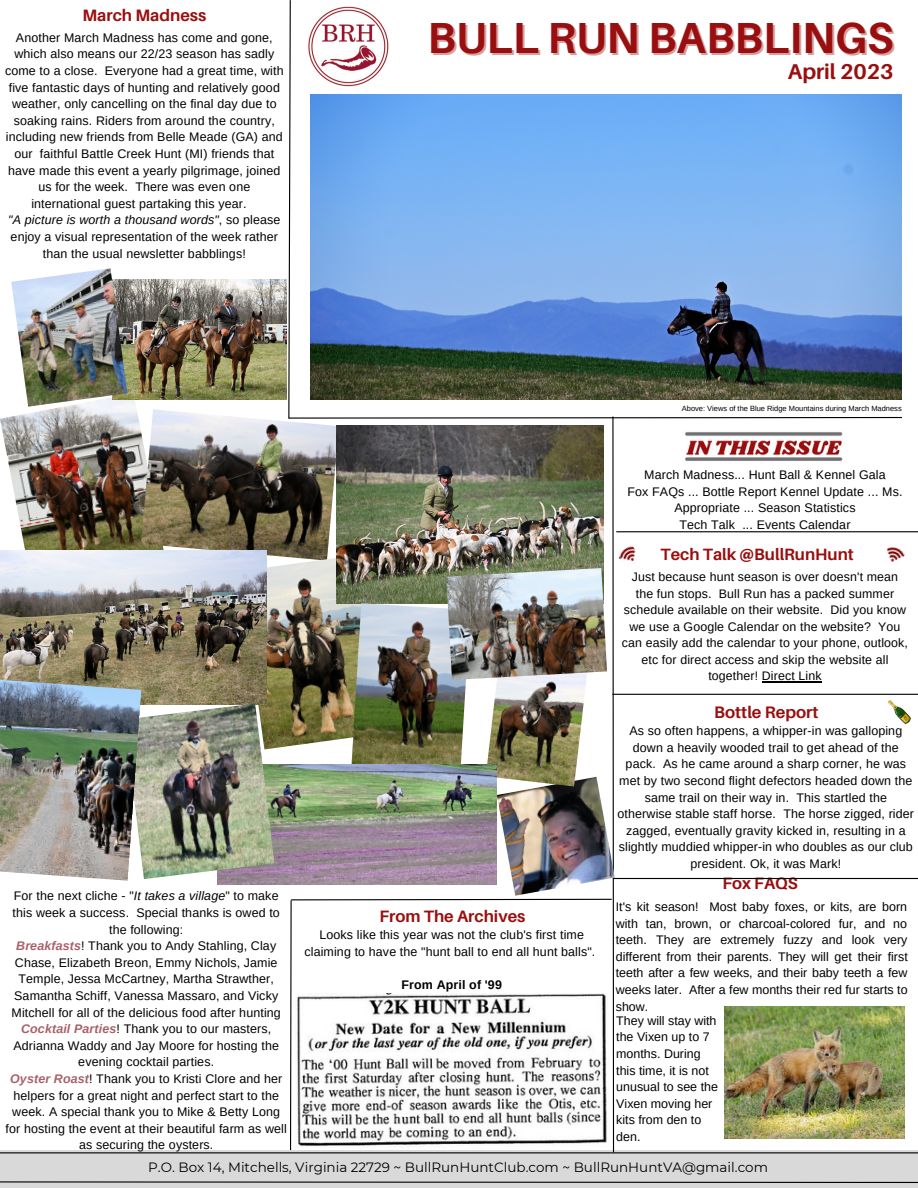
<style>
.page{position:relative;width:918px;height:1188px;background:#fff}
.page>*{position:absolute;margin:0;border:0;box-sizing:border-box;transform-origin:0 0}
.t1{font:700 43.5px "Aileron";color:#990f0f}
.t2{font:700 21.45px "Aileron";color:#990f0f}
.t3{font:700 16.65px "Aileron";color:#990f0f}
.t4{font:700 16.5px "Aileron";color:#990f0f}
.t5{font:700 16.35px "Aileron";color:#990f0f}
.t6{font:13.5px "Montserrat";color:#000}
.t7{font:12.45px/16.6px "Arimo";letter-spacing:.01em;color:#000;text-align:center}
.t8{font:italic 12.45px "Arimo";letter-spacing:.01em;color:#000}
.t9{font:700 12.45px "Arimo";letter-spacing:.01em;color:#000}
.t10{font:12.3px/16.5px "Arimo";letter-spacing:.01em;color:#000;text-align:center}
.t11{font:7.5px "Arimo";color:#000}
.s1{font-style:normal}
.s2{font-style:italic}
.s3{font-weight:700;font-style:italic;color:#a86168}
</style>
<div class="page">
<div style="left:0;top:1150px;width:918px;height:38px;background:#d9d9d9"></div>
<svg style="left:0;top:1181px;width:918px;height:2px;background:#5d5d5d"></svg>
<hr style="left:0;top:1152px;width:918px;height:1px;background:#000">
<hr style="left:616px;top:531px;width:302px;height:1px;background:#000">
<img style="left:903px;top:709px;width:8px;height:14px">
<hr style="left:612px;top:694px;width:306px;height:1px;background:#000">
<img style="left:0;top:400px;width:141px;height:150px">
<img style="left:127px;top:279px;width:159px;height:121px">
<img style="left:11px;top:268px;width:116px;height:139px">
<img style="left:141px;top:409px;width:147px;height:146px">
<img style="left:267px;top:555px;width:21px;height:193px">
<img style="left:0;top:550px;width:267px;height:154px">
<img style="left:217px;top:765px;width:71px;height:120px">
<img style="left:141px;top:704px;width:134px;height:175px">
<img style="left:0;top:680px;width:141px;height:201px">
<img style="left:288px;top:0;width:615px;height:1153px">
<hr style="left:613px;top:878px;width:305px;height:1px;background:#000">
<h3 class="t4" style="left:82px;top:5px;width:125px">March Madness</h3>
<p class="t7" style="left:16px;top:29px;width:258px">Another March Madness has come and gone,</p>
<p class="t7" style="left:14px;top:46px;width:261px">which also means our 22/23 season has sadly</p>
<p class="t7" style="left:5px;top:62px;width:280px">come to a close. Everyone had a great time, with</p>
<p class="t7" style="left:9px;top:79px;width:273px">five fantastic days of hunting and relatively good</p>
<p class="t7" style="left:12px;top:96px;width:266px">weather, only cancelling on the final day due to</p>
<p class="t7" style="left:14px;top:112px;width:262px">soaking rains. Riders from around the country,</p>
<p class="t7" style="left:6px;top:129px;width:278px">including new friends from Belle Meade (GA) and</p>
<p class="t7" style="left:14px;top:145px;width:261px">our faithful Battle Creek Hunt (MI) friends that</p>
<p class="t7" style="left:8px;top:162px;width:274px">have made this event a yearly pilgrimage, joined</p>
<p class="t7" style="left:38px;top:179px;width:213px">us for the week. There was even one</p>
<p class="t7" style="left:31px;top:195px;width:217px">international guest partaking this year.</p>
<p class="t8" style="left:8px;top:213px;width:274px">"A picture is worth a thousand words"<span class="s1">, so please</span></p>
<p class="t7" style="left:11px;top:228px;width:269px">enjoy a visual representation of the week rather</p>
<p class="t7" style="left:43px;top:245px;width:204px">than the usual newsletter babblings!</p>
<h1 class="t1" style="left:428px;top:11px;width:468px">BULL RUN BABBLINGS</h1>
<h2 class="t2" style="left:788px;top:58px;width:107px">April 2023</h2>
<p class="t11" style="left:682px;top:404px;width:221px">Above: Views of the Blue Ridge Mountains during March Madness</p>
<p class="t7" style="left:6px;top:888px;width:283px">For the next cliche - "<span class="s2">It takes a village</span>" to make this week a success. Special thanks is owed to the following:<br><span class="s3">Breakfasts</span>! Thank you to Andy Stahling, Clay Chase, Elizabeth Breon, Emmy Nichols, Jamie Temple, Jessa McCartney, Martha Strawther, Samantha Schiff, Vanessa Massaro, and Vicky Mitchell for all of the delicious food after hunting <span class="s3">Cocktail Parties</span>! Thank you to our masters, Adrianna Waddy and Jay Moore for hosting the evening cocktail parties.<br><span class="s3">Oyster Roast</span>! Thank you to Kristi Clore and her helpers for a great night and perfect start to the week. A special thank you to Mike &amp; Betty Long for hosting the event at their beautiful farm as well as securing the oysters.</p>
<h3 class="t4" style="left:379px;top:906px;width:147px">From The Archives</h3>
<p class="t7" style="left:304px;top:927px;width:293px">Looks like this year was not the club's first time claiming to have the "hunt ball to end all hunt balls".</p>
<p class="t9" style="left:402px;top:978px;width:102px">From April of '99</p>
<p class="t7" style="left:627px;top:466px;width:277px">March Madness... Hunt Ball &amp; Kennel Gala<br>Fox FAQs ... Bottle Report Kennel Update ... Ms.<br>Appropriate ... Season Statistics<br>Tech Talk ... Events Calendar</p>
<h3 class="t5" style="left:661px;top:544px;width:195px">Tech Talk @BullRunHunt</h3>
<p class="t10" style="left:622px;top:569px;width:288px">Just because hunt season is over doesn't mean the fun stops. Bull Run has a packed summer schedule available on their website. Did you know we use a Google Calendar on the website? You can easily add the calendar to your phone, outlook, etc for direct access and skip the website all together! Direct Link</p>
<h3 class="t3" style="left:714px;top:701px;width:106px">Bottle Report</h3>
<p class="t7" style="left:618px;top:722px;width:298px">As so often happens, a whipper-in was galloping down a heavily wooded trail to get ahead of the pack. As he came around a sharp corner, he was met by two second flight defectors headed down the same trail on their way in. This startled the otherwise stable staff horse. The horse zigged, rider zagged, eventually gravity kicked in, resulting in a slightly muddied whipper-in who doubles as our club president. Ok, it was Mark!</p>
<h3 class="t4" style="left:722px;top:873px;width:77px">Fox FAQS</h3>
<p class="t7" style="left:616px;top:898px;width:293px;text-align:justify">It's kit season! Most baby foxes, or kits, are born with tan, brown, or charcoal-colored fur, and no teeth. They are extremely fuzzy and look very different from their parents. They will get their first teeth after a few weeks, and their baby teeth a few weeks later. After a few months their red fur starts to show.</p>
<p class="t7" style="left:616px;top:1012px;width:103px;text-align:left">They will stay with the Vixen up to 7 months. During this time, it is not unusual to see the<br>Vixen moving her kits from den to den.</p>
<p class="t6" style="left:148px;top:1159px;width:621px">P.O. Box 14, Mitchells, Virginia 22729 ~ BullRunHuntClub.com ~ BullRunHuntVA@gmail.com</p>
</div>
